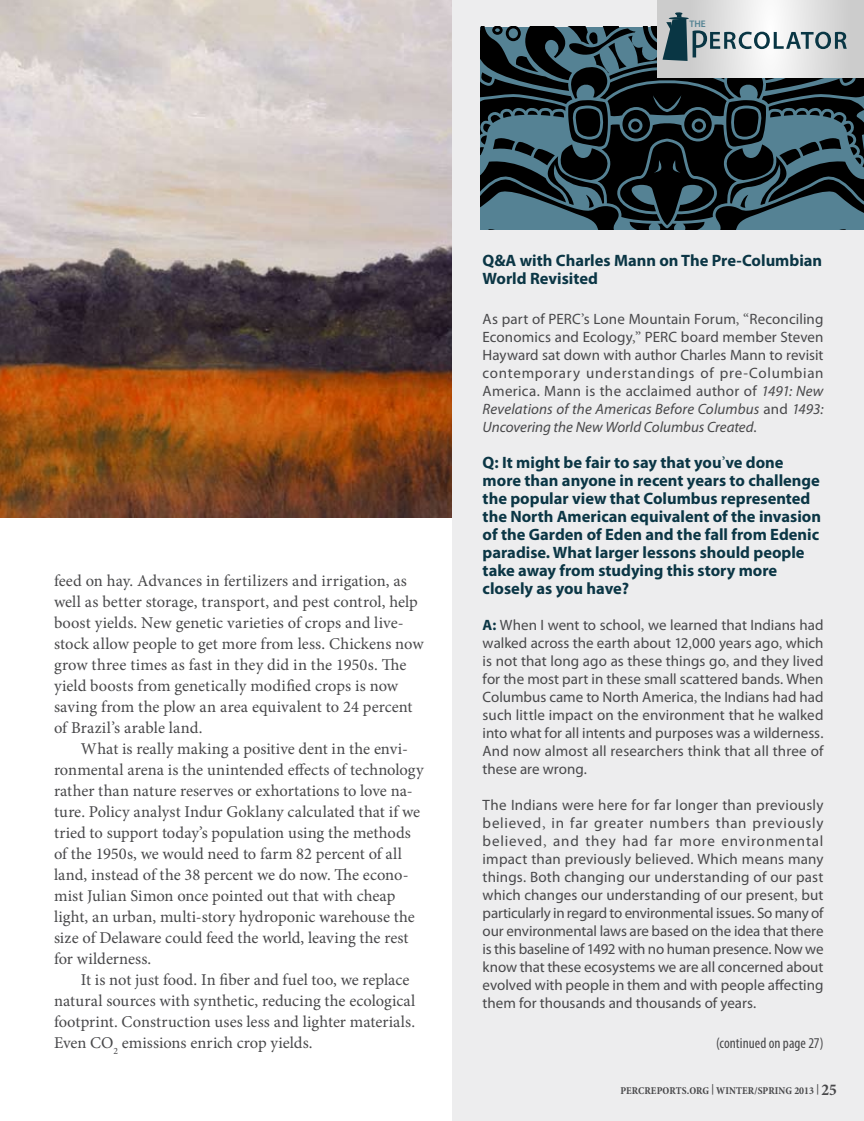
<style>
.page{position:relative;width:864px;height:1121px;background:#fff}
.page>*{position:absolute;margin:0;border:0;box-sizing:border-box;transform-origin:0 0}
.t1{font:16.5px/21px "Minion Pro";color:#48484a}
.t2{font:700 16.5px/18px "Myriad Pro";color:#0b3645}
.t3{font:15px/18px "Myriad Pro";color:#48484a;text-align:justify}
.t4{font:condensed 15px "Myriad Pro";letter-spacing:.005em;color:#48484a}
.t5{font:700 condensed 10.5px "Minion Pro";letter-spacing:.01em;color:#48484a}
.t6{font:600 9.6px "Myriad Pro";color:#538393}
.s1{font-family:"Minion Pro"}
.s2{font-style:italic}
.s3{font-family:"Minion Pro";font-weight:400}
.s4{font-weight:700;color:#0b3645}
.s5{font-size:16.5px}
</style>
<div class="page">
<img style="left:0;top:0;width:453px;height:517px">
<div style="left:453px;top:0;width:411px;height:1120px;background:#ededee"></div>
<svg style="left:657px;top:0;width:207px;height:12px"></svg>
<svg style="left:481px;top:12px;width:383px;height:218px;background:#44555c"></svg>
<p class="t6" style="left:690px;top:18px;width:18px">THE</p>
<p class="t1" style="left:54px;top:570px;width:371px">feed on hay. Advances in fertilizers and irrigation, as well as better storage, transport, and pest control, help boost yields. New genetic varieties of crops and live&shy;stock allow people to get more from less. Chickens now grow three times as fast in they did in the 1950s. The yield boosts from genetically modified crops is now saving from the plow an area equivalent to 24 percent of Brazil’s arable land.</p>
<p class="t1" style="left:54px;top:738px;width:371px;text-indent:27px">What is really making a positive dent in the envi&shy;ronmental arena is the unintended effects of technology rather than nature reserves or exhortations to love na&shy;ture. Policy analyst Indur Goklany calculated that if we tried to support today’s population using the methods of the 1950s, we would need to farm 82 percent of all land, instead of the 38 percent we do now. The econo&shy;mist Julian Simon once pointed out that with cheap light, an urban, multi-story hydroponic warehouse the size of Delaware could feed the world, leaving the rest for wilderness.</p>
<p class="t1" style="left:54px;top:969px;width:363px;text-indent:27px">It is not just food. In fiber and fuel too, we replace natural sources with synthetic, reducing the ecological footprint. Construction uses less and lighter materials.<br>Even CO<sub>2</sub> emissions enrich crop yields.</p>
<p class="t2" style="left:483px;top:251px;width:341px">Q&amp;A with Charles Mann on The Pre-Columbian<br>World Revisited</p>
<p class="t3" style="left:483px;top:310px;width:342px">As part of PERC<span class="s1">’</span>s Lone Mountain Forum<span class="s1">‚ “</span>Reconciling Economics and Ecology<span class="s1">‚”</span> PERC board member Steven Hayward sat down with author Charles Mann to revisit contemporary understandings of pre-Columbian America. Mann is the acclaimed author of <span class="s2">1491: New Revelations of the Americas Before Columbus</span> and <span class="s2">1493:<br>Uncovering the New World Columbus Created</span>.</p>
<p class="t2" style="left:483px;top:453px;width:340px">Q: It might be fair to say that you<span class="s3">’</span>ve done more than anyone in recent years to challenge the popular view that Columbus represented the North American equivalent of the invasion of the Garden of Eden and the fall from Edenic paradise. What larger lessons should people take away from studying this story more closely as you have?</p>
<p class="t3" style="left:483px;top:616px;width:342px"><span class="s4">A:</span> When I went to school<span class="s1">‚</span> we learned that Indians had walked across the earth about 12<span class="s1">‚</span>000 years ago<span class="s1">‚</span> which is not that long ago as these things go<span class="s1">‚</span> and they lived for the most part in these small scattered bands. When Columbus came to North America<span class="s1">‚</span> the Indians had had such little impact on the environment that he walked into what for all intents and purposes was a wilderness.<br>And now almost all researchers think that all three of these are wrong.</p>
<p class="t3" style="left:483px;top:796px;width:342px">The Indians were here for far longer than previously believed<span class="s1">‚</span> in far greater numbers than previously believed<span class="s1">‚</span> and they had far more environmental impact than previously believed. Which means many things. Both changing our understanding of our past which changes our understanding of our present<span class="s1">‚</span> but particularly in regard to environmental issues. So many of our environmental laws are based on the idea that there is this baseline of 1492 with no human presence. Now we know that these ecosystems we are all concerned about evolved with people in them and with people affecting them for thousands and thousands of years.</p>
<p class="t4" style="left:716px;top:1034px;width:109px">(continued on page 27)</p>
<p class="t5" style="left:620px;top:1083px;width:218px">PERCREPORTS.ORG | WINTER/SPRING 2013 | <span class="s5">25</span></p>
</div>
